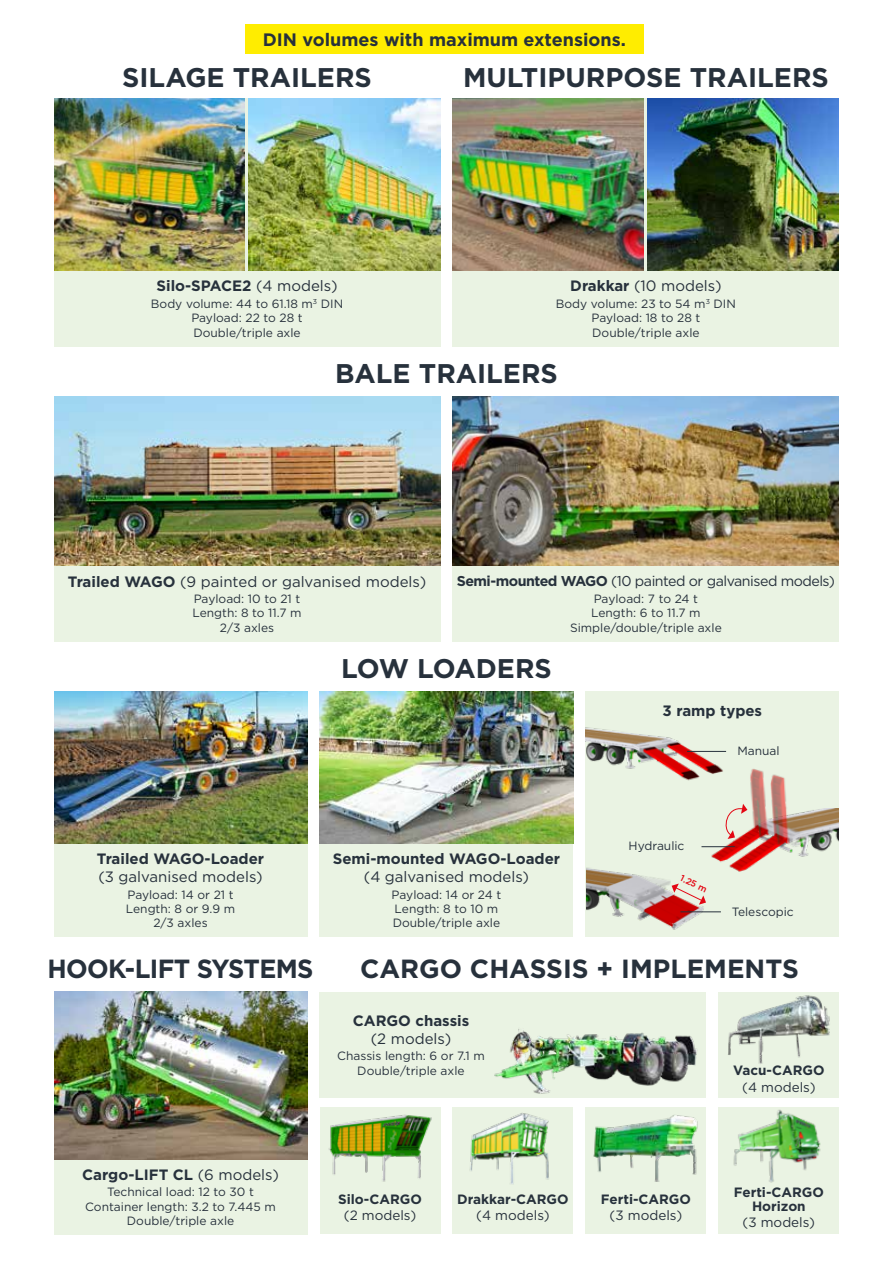
<style>
.page{position:relative;width:893px;height:1263px;background:#fff}
.page>*{position:absolute;margin:0;border:0;box-sizing:border-box;transform-origin:0 0}
.t1{font:700 27px "Gotham";color:#27313c}
.t2{font:700 27px "Gotham";letter-spacing:-.02em;color:#27313c}
.t3{font:700 26.25px "Gotham";color:#27313c}
.t4{font:700 26.25px "Gotham";letter-spacing:-.025em;color:#27313c}
.t5{font:700 18px "Gotham";color:#27313c}
.t6{font:700 15px "Gotham";color:#27313c}
.t7{font:15px "Gotham";color:#27313c}
.t8{font:14.25px "Gotham";letter-spacing:-.035em;color:#27313c}
.t9{font:700 13.5px/13.5px "Gotham";color:#27313c;text-align:center}
.t10{font:13.5px "Gotham";color:#27313c}
.t11{font:12px/14.4px "Gotham";color:#27313c;text-align:center}
.t12{font:500 9px "Gotham";color:#e30613}
.s1{font-weight:400}
.s2{font-weight:700}
</style>
<div class="page">
<div style="left:54px;top:691px;width:253px;height:245px;background:#eaf3e3"></div>
<div style="left:54px;top:992px;width:253px;height:242px;background:#eaf3e3"></div>
<div style="left:54px;top:99px;width:386px;height:248px;background:#eaf3e3"></div>
<div style="left:320px;top:691px;width:253px;height:245px;background:#eaf3e3"></div>
<div style="left:586px;top:691px;width:253px;height:245px;background:#eaf3e3"></div>
<div style="left:320px;top:992px;width:386px;height:105px;background:#eaf3e3"></div>
<div style="left:320px;top:1107px;width:120px;height:127px;background:#eaf3e3"></div>
<div style="left:586px;top:1107px;width:120px;height:127px;background:#eaf3e3"></div>
<div style="left:453px;top:1107px;width:120px;height:127px;background:#eaf3e3"></div>
<div style="left:719px;top:1107px;width:120px;height:127px;background:#eaf3e3"></div>
<div style="left:719px;top:992px;width:120px;height:105px;background:#eaf3e3"></div>
<div style="left:453px;top:99px;width:386px;height:248px;background:#eaf3e3"></div>
<img style="left:54px;top:691px;width:253px;height:153px">
<img style="left:54px;top:992px;width:253px;height:167px">
<img style="left:54px;top:99px;width:191px;height:171px">
<img style="left:453px;top:99px;width:191px;height:171px">
<img style="left:249px;top:99px;width:191px;height:171px">
<img style="left:648px;top:99px;width:191px;height:171px">
<img style="left:320px;top:691px;width:253px;height:153px">
<img style="left:586px;top:727px;width:140px;height:54px">
<img style="left:587px;top:867px;width:119px;height:70px">
<img style="left:602px;top:868px;width:85px;height:48px">
<img style="left:708px;top:808px;width:130px;height:63px">
<svg style="left:721px;top:804px;width:22px;height:35px"></svg>
<img style="left:743px;top:768px;width:73px;height:90px">
<svg style="left:672px;top:883px;width:34px;height:22px"></svg>
<hr style="left:687px;top:751px;width:39px;height:1px;background:#27313c">
<hr style="left:680px;top:911px;width:41px;height:1px;background:#27313c">
<hr style="left:701px;top:846px;width:34px;height:1px;background:#27313c">
<img style="left:728px;top:995px;width:102px;height:69px">
<img style="left:593px;top:1115px;width:105px;height:67px">
<img style="left:733px;top:1109px;width:88px;height:74px">
<img style="left:469px;top:1113px;width:80px;height:71px">
<img style="left:494px;top:1029px;width:203px;height:65px">
<div style="left:245px;top:24px;width:399px;height:30px;background:#ffed00"></div>
<div style="left:54px;top:397px;width:386px;height:245px;background:#eaf3e3"></div>
<div style="left:453px;top:397px;width:386px;height:245px;background:#eaf3e3"></div>
<img style="left:54px;top:397px;width:386px;height:169px">
<img style="left:453px;top:397px;width:386px;height:169px">
<img style="left:328px;top:1114px;width:104px;height:68px">
<h3 class="t5" style="left:263px;top:29px;width:364px">DIN volumes with maximum extensions.</h3>
<h1 class="t1" style="left:122px;top:62px;width:251px">SILAGE TRAILERS</h1>
<h1 class="t1" style="left:463px;top:62px;width:367px">MULTIPURPOSE TRAILERS</h1>
<p class="t6" style="left:157px;top:277px;width:182px">Silo-SPACE2 <span class="s1">(4 models)</span></p>
<p class="t11" style="left:151px;top:296px;width:194px">Body volume: 44 to 61.18 m<sup>3</sup> DIN<br>Payload: 22 to 28 t<br>Double/triple axle</p>
<p class="t7" style="left:570px;top:278px;width:153px"><span class="s2">Drakkar</span> (10 models)</p>
<p class="t11" style="left:556px;top:296px;width:182px">Body volume: 23 to 54 m<sup>3</sup> DIN<br>Payload: 18 to 28 t<br>Double/triple axle</p>
<h1 class="t1" style="left:335px;top:358px;width:224px">BALE TRAILERS</h1>
<p class="t7" style="left:68px;top:573px;width:360px"><span class="s2">Trailed WAGO</span> (9 painted or galvanised models)</p>
<p class="t11" style="left:192px;top:591px;width:111px">Payload: 10 to 21 t<br>Length: 8 to 11.7 m<br>2/3 axles</p>
<p class="t8" style="left:457px;top:573px;width:380px"><span class="s2">Semi-mounted WAGO</span> (10 painted or galvanised models)</p>
<p class="t11" style="left:570px;top:591px;width:153px">Payload: 7 to 24 t<br>Length: 6 to 11.7 m<br>Simple/double/triple axle</p>
<h1 class="t2" style="left:341px;top:653px;width:212px">LOW LOADERS</h1>
<p class="t6" style="left:97px;top:850px;width:169px">Trailed WAGO-Loader</p>
<p class="t7" style="left:98px;top:868px;width:166px">(3 galvanised models)</p>
<p class="t11" style="left:126px;top:887px;width:111px">Payload: 14 or 21 t<br>Length: 8 or 9.9 m<br>2/3 axles</p>
<p class="t6" style="left:333px;top:850px;width:229px">Semi-mounted WAGO-Loader</p>
<p class="t7" style="left:364px;top:868px;width:167px">(4 galvanised models)</p>
<p class="t11" style="left:392px;top:887px;width:111px;text-align:left">Payload: 14 or 24 t<br>Length: 8 to 10 m<br>Double/triple axle</p>
<p class="t6" style="left:663px;top:702px;width:101px">3 ramp types</p>
<p class="t11" style="left:737px;top:743px;width:44px">Manual</p>
<p class="t11" style="left:628px;top:838px;width:57px">Hydraulic</p>
<p class="t12" style="left:683px;top:873px;width:30px;rotate:26deg">1.25 m</p>
<p class="t11" style="left:732px;top:904px;width:63px">Telescopic</p>
<h2 class="t4" style="left:48px;top:953px;width:268px">HOOK-LIFT SYSTEMS</h2>
<h2 class="t3" style="left:360px;top:953px;width:440px">CARGO CHASSIS + IMPLEMENTS</h2>
<p class="t6" style="left:82px;top:1165px;width:198px">Cargo-LIFT CL <span class="s1">(6 models)</span></p>
<p class="t11" style="left:85px;top:1184px;width:192px">Technical load: 12 to 30 t<br>Container length: 3.2 to 7.445 m<br>Double/triple axle</p>
<p class="t6" style="left:353px;top:1012px;width:118px">CARGO chassis</p>
<p class="t7" style="left:371px;top:1030px;width:82px">(2 models)</p>
<p class="t11" style="left:337px;top:1048px;width:149px">Chassis length: 6 or 7.1 m<br>Double/triple axle</p>
<p class="t9" style="left:338px;top:1192px;width:85px">Silo-CARGO</p>
<p class="t10" style="left:344px;top:1208px;width:74px">(2 models)</p>
<p class="t9" style="left:457px;top:1192px;width:113px">Drakkar-CARGO</p>
<p class="t10" style="left:476px;top:1208px;width:75px">(4 models)</p>
<p class="t9" style="left:601px;top:1192px;width:92px">Ferti-CARGO</p>
<p class="t10" style="left:610px;top:1208px;width:74px">(3 models)</p>
<p class="t9" style="left:733px;top:1063px;width:93px">Vacu-CARGO</p>
<p class="t10" style="left:742px;top:1079px;width:75px">(4 models)</p>
<p class="t9" style="left:734px;top:1185px;width:92px">Ferti-CARGO<br>Horizon</p>
<p class="t10" style="left:743px;top:1215px;width:74px">(3 models)</p>
</div>
